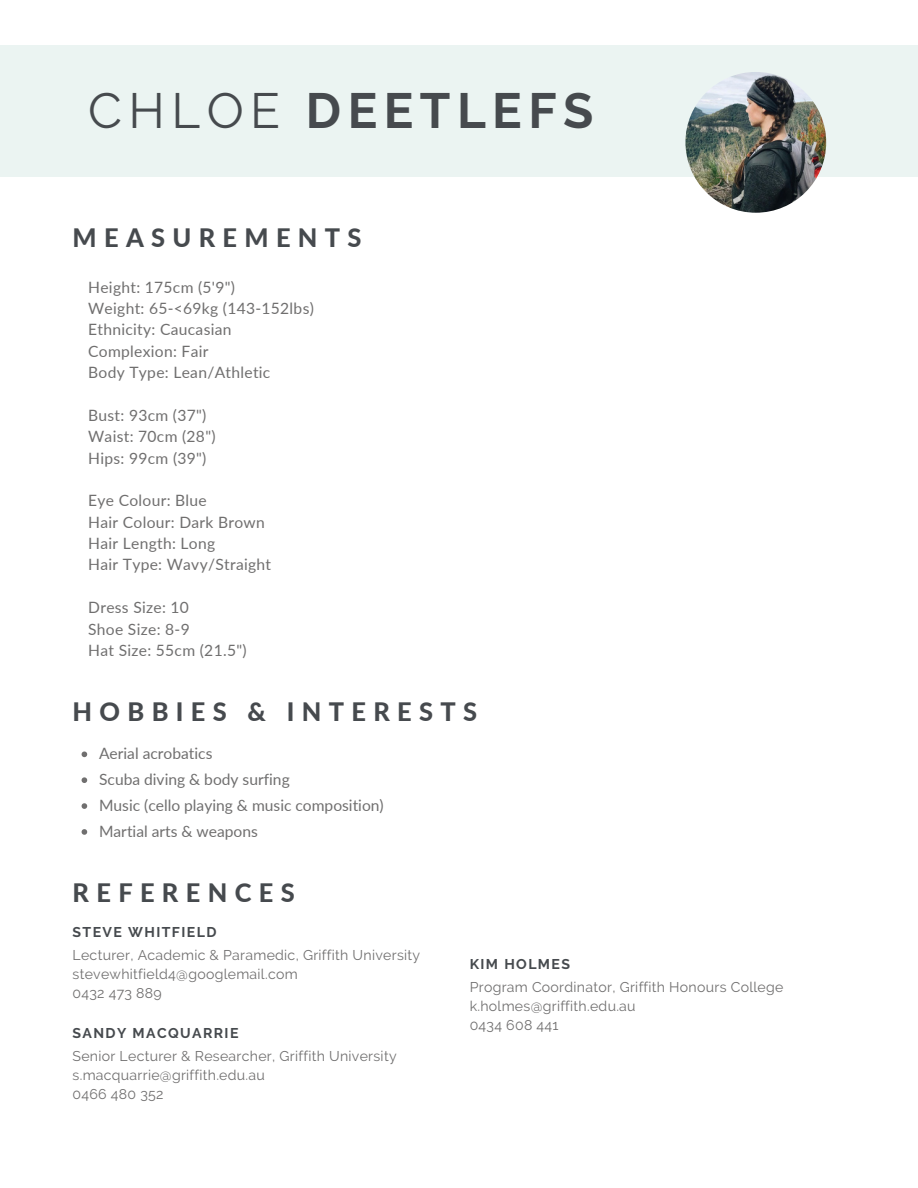
<style>
.page{position:relative;width:918px;height:1188px;background:#fff}
.page>*{position:absolute;margin:0;border:0;box-sizing:border-box;transform-origin:0 0}
.t1{font:700 49.35px "Raleway";letter-spacing:.13em;color:#464a4e}
.t2{font:800 25.35px "Lato";letter-spacing:.29em;color:#464a4e}
.t3{font:15.6px/21.3px "Lato";letter-spacing:.02em;color:#706f6f}
.t4{font:15.6px/25.8px "Lato";color:#706f6f}
.t5{font:14.1px/19px "Raleway";letter-spacing:.02em;color:#706f6f}
.t6{font:700 14.1px "Raleway";letter-spacing:.1em;color:#464a4e}
.s1{font-weight:400}
</style>
<div class="page">
<svg style="left:82px;top:752px;width:5px;height:5px"></svg>
<svg style="left:82px;top:777px;width:5px;height:6px"></svg>
<svg style="left:82px;top:803px;width:5px;height:6px"></svg>
<svg style="left:82px;top:829px;width:5px;height:6px"></svg>
<div style="left:0;top:45px;width:918px;height:132px;background:#ebf4f2"></div>
<img style="left:685px;top:72px;width:141px;height:141px;border-radius:50%">
<h1 class="t1" style="left:88px;top:82px;width:507px"><span class="s1">CHLOE</span> DEETLEFS</h1>
<h2 class="t2" style="left:73px;top:222px;width:291px">MEASUREMENTS</h2>
<p class="t3" style="left:88px;top:276px;width:227px">Height: 175cm (5'9")<br>Weight: 65-&lt;69kg (143-152lbs)<br>Ethnicity: Caucasian<br>Complexion: Fair<br>Body Type: Lean/Athletic</p>
<p class="t3" style="left:88px;top:404px;width:129px">Bust: 93cm (37")<br>Waist: 70cm (28")<br>Hips: 99cm (39")</p>
<p class="t3" style="left:88px;top:490px;width:184px">Eye Colour: Blue<br>Hair Colour: Dark Brown<br>Hair Length: Long<br>Hair Type: Wavy/Straight</p>
<p class="t3" style="left:88px;top:597px;width:160px">Dress Size: 10<br>Shoe Size: 8-9<br>Hat Size: 55cm (21.5")</p>
<h2 class="t2" style="left:73px;top:696px;width:406px">HOBBIES &amp; INTERESTS</h2>
<p class="t4" style="left:99px;top:740px;width:286px">Aerial acrobatics<br>Scuba diving &amp; body surfing<br>Music (cello playing &amp; music composition)<br>Martial arts &amp; weapons</p>
<h2 class="t2" style="left:73px;top:877px;width:224px">REFERENCES</h2>
<p class="t6" style="left:73px;top:924px;width:145px">STEVE WHITFIELD</p>
<p class="t5" style="left:73px;top:946px;width:349px">Lecturer, Academic &amp; Paramedic, Griffith University stevewhitfield4@googlemail.com<br>0432 473 889</p>
<p class="t6" style="left:73px;top:1025px;width:167px">SANDY MACQUARRIE</p>
<p class="t5" style="left:73px;top:1046px;width:326px">Senior Lecturer &amp; Researcher, Griffith University s.macquarrie@griffith.edu.au<br>0466 480 352</p>
<p class="t6" style="left:470px;top:956px;width:102px">KIM HOLMES</p>
<p class="t5" style="left:470px;top:977px;width:315px">Program Coordinator, Griffith Honours College k.holmes@griffith.edu.au<br>0434 608 441</p>
</div>
